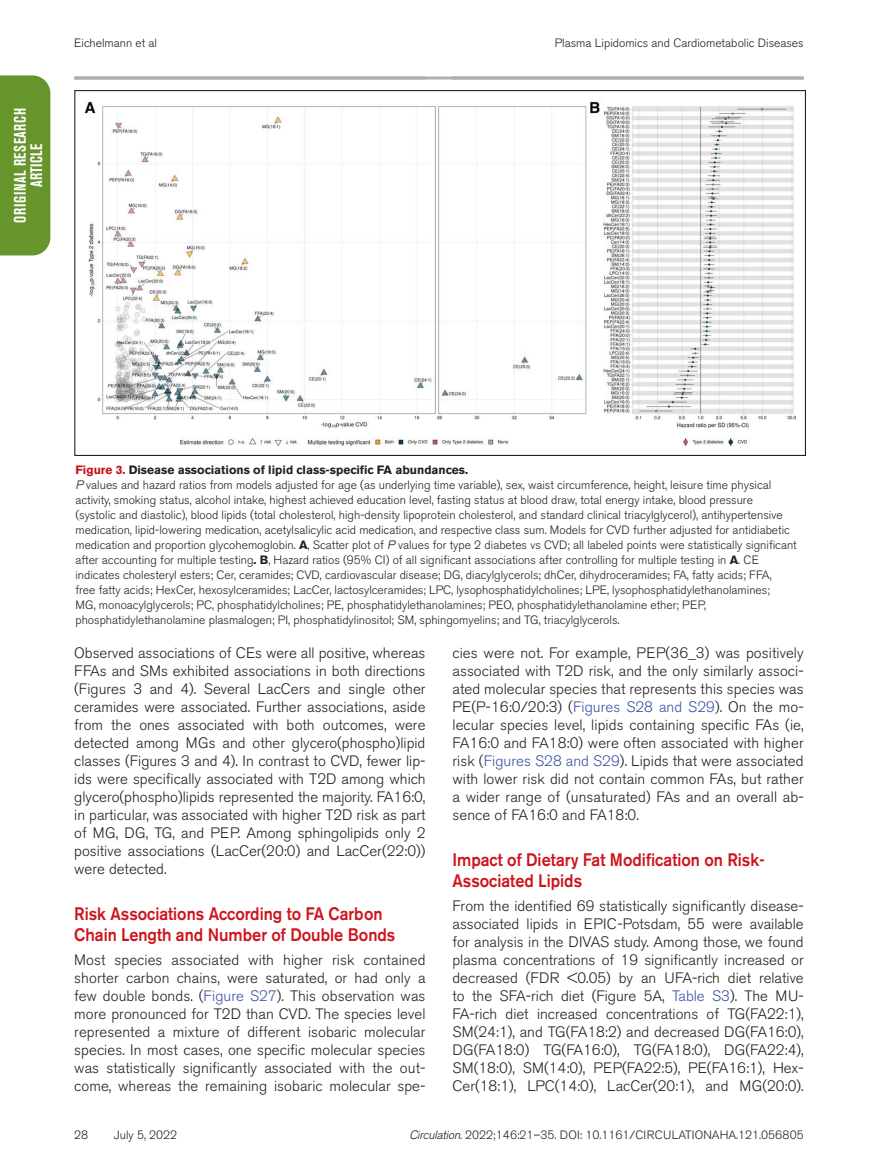
<style>
.page{position:relative;width:878px;height:1175px;background:#fff}
.page>*{position:absolute;margin:0;border:0;box-sizing:border-box;transform-origin:0 0}
.t1{font:500 18px/21px "Akzidenz Grotesk BE";color:#cd151d;scale:.9 1}
.t2{font:700 condensed 16.5px/16.5px "Akzidenz Grotesk BE";letter-spacing:.045em;color:#fff;text-align:center;scale:.9 1}
.t3{font:300 15px/18px "Akzidenz Grotesk BE";letter-spacing:.005em;color:#231f20;text-align:justify}
.t4{font:300 12px/15px "Akzidenz Grotesk BE";color:#231f20}
.s1{font-weight:700;color:#c4121a}
.s2{font-weight:700}
.s3{font-family:"Akzidenz Grotesk";font-style:italic}
.s4{color:#3a53a3}
</style>
<div class="page">
<div style="left:0;top:75px;width:50px;height:180px;background:#66952c"></div>
<hr style="left:74px;top:76px;width:381px;height:4px;background:#b9babe">
<svg style="left:452px;top:76px;width:351px;height:4px"></svg>
<svg style="left:74px;top:90px;width:732px;height:366px"></svg>
<p class="t2" style="left:12px;top:223px;width:128px;rotate:-90deg">ORIGINAL RESEARCH<br>ARTICLE</p>
<p class="t4" style="left:74px;top:36px;width:84px">Eichelmann et al</p>
<p class="t4" style="left:555px;top:36px;width:250px">Plasma Lipidomics and Cardiometabolic Diseases</p>
<p class="t4" style="left:75px;top:462px;width:722px"><span class="s1">Figure 3.</span> <span class="s2">Disease associations of lipid class-specific FA abundances.<br></span><span class="s3">P</span> values and hazard ratios from models adjusted for age (as underlying time variable), sex, waist circumference, height, leisure time physical activity, smoking status, alcohol intake, highest achieved education level, fasting status at blood draw, total energy intake, blood pressure<br>(systolic and diastolic), blood lipids (total cholesterol, high-density lipoprotein cholesterol, and standard clinical triacylglycerol), antihypertensive medication, lipid-lowering medication, acetylsalicylic acid medication, and respective class sum. Models for CVD further adjusted for antidiabetic medication and proportion glycohemoglobin. <span class="s2">A</span>, Scatter plot of <span class="s3">P</span> values for type 2 diabetes vs CVD; all labeled points were statistically significant after accounting for multiple testing<span class="s2">. B</span>, Hazard ratios (95% CI) of all significant associations after controlling for multiple testing in <span class="s2">A</span>. CE indicates cholesteryl esters; Cer, ceramides; CVD, cardiovascular disease; DG, diacylglycerols; dhCer, dihydroceramides; FA, fatty acids; FFA,<br>free fatty acids; HexCer, hexosylceramides; LacCer, lactosylceramides; LPC, lysophosphatidylcholines; LPE, lysophosphatidylethanolamines;<br>MG, monoacylglycerols; PC, phosphatidylcholines; PE, phosphatidylethanolamines; PEO, phosphatidylethanolamine ether; PEP, phosphatidylethanolamine plasmalogen; PI, phosphatidylinositol; SM, sphingomyelins; and TG, triacylglycerols.</p>
<p class="t3" style="left:74px;top:644px;width:353px">Observed associations of CEs were all positive, whereas FFAs and SMs exhibited associations in both directions (Figures 3 and 4). Several LacCers and single other ceramides were associated. Further associations, aside from the ones associated with both outcomes, were detected among MGs and other glycero(phospho)lipid classes (Figures 3 and 4). In contrast to CVD, fewer lip&shy;ids were specifically associated with T2D among which glycero(phospho)lipids represented the majority. FA16:0, in particular, was associated with higher T2D risk as part of MG, DG, TG, and PEP. Among sphingolipids only 2 positive associations (LacCer(20:0) and LacCer(22:0)) were detected.</p>
<p class="t1" style="left:74px;top:903px;width:358px">Risk Associations According to FA Carbon<br>Chain Length and Number of Double Bonds</p>
<p class="t3" style="left:74px;top:951px;width:353px">Most species associated with higher risk contained shorter carbon chains, were saturated, or had only a few double bonds. (<span class="s4">Figure S27</span>). This observation was more pronounced for T2D than CVD. The species level represented a mixture of different isobaric molecular species. In most cases, one specific molecular species was statistically significantly associated with the out&shy;come, whereas the remaining isobaric molecular spe-</p>
<p class="t3" style="left:452px;top:644px;width:353px">cies were not. For example, PEP(36_3) was positively associated with T2D risk, and the only similarly associ&shy;ated molecular species that represents this species was PE(P-16:0/20:3) (<span class="s4">Figures S28 and S29</span>). On the mo&shy;lecular species level, lipids containing specific FAs (ie, FA16:0 and FA18:0) were often associated with higher risk (<span class="s4">Figures S28 and S29</span>). Lipids that were associated with lower risk did not contain common FAs, but rather a wider range of (unsaturated) FAs and an overall ab&shy;sence of FA16:0 and FA18:0.</p>
<p class="t1" style="left:452px;top:849px;width:348px">Impact of Dietary Fat Modification on Risk-<br>Associated Lipids</p>
<p class="t3" style="left:452px;top:897px;width:353px">From the identified 69 statistically significantly disease&shy;associated lipids in EPIC-Potsdam, 55 were available for analysis in the DIVAS study. Among those, we found plasma concentrations of 19 significantly increased or decreased (FDR &lt;0.05) by an UFA-rich diet relative to the SFA-rich diet (Figure 5A, <span class="s4">Table S3</span>). The MU-FA-rich diet increased concentrations of TG(FA22:1), SM(24:1), and TG(FA18:2) and decreased DG(FA16:0), DG(FA18:0) TG(FA16:0), TG(FA18:0), DG(FA22:4), SM(18:0), SM(14:0), PEP(FA22:5), PE(FA16:1), Hex-Cer(18:1), LPC(14:0), LacCer(20:1), and MG(20:0).</p>
<p class="t4" style="left:74px;top:1127px;width:15px">28</p>
<p class="t4" style="left:114px;top:1127px;width:65px">July 5, 2022</p>
<p class="t4" style="left:409px;top:1127px;width:396px"><span class="s3">Circulation</span>. 2022;146:21–35. DOI: 10.1161/CIRCULATIONAHA.121.056805</p>
</div>
